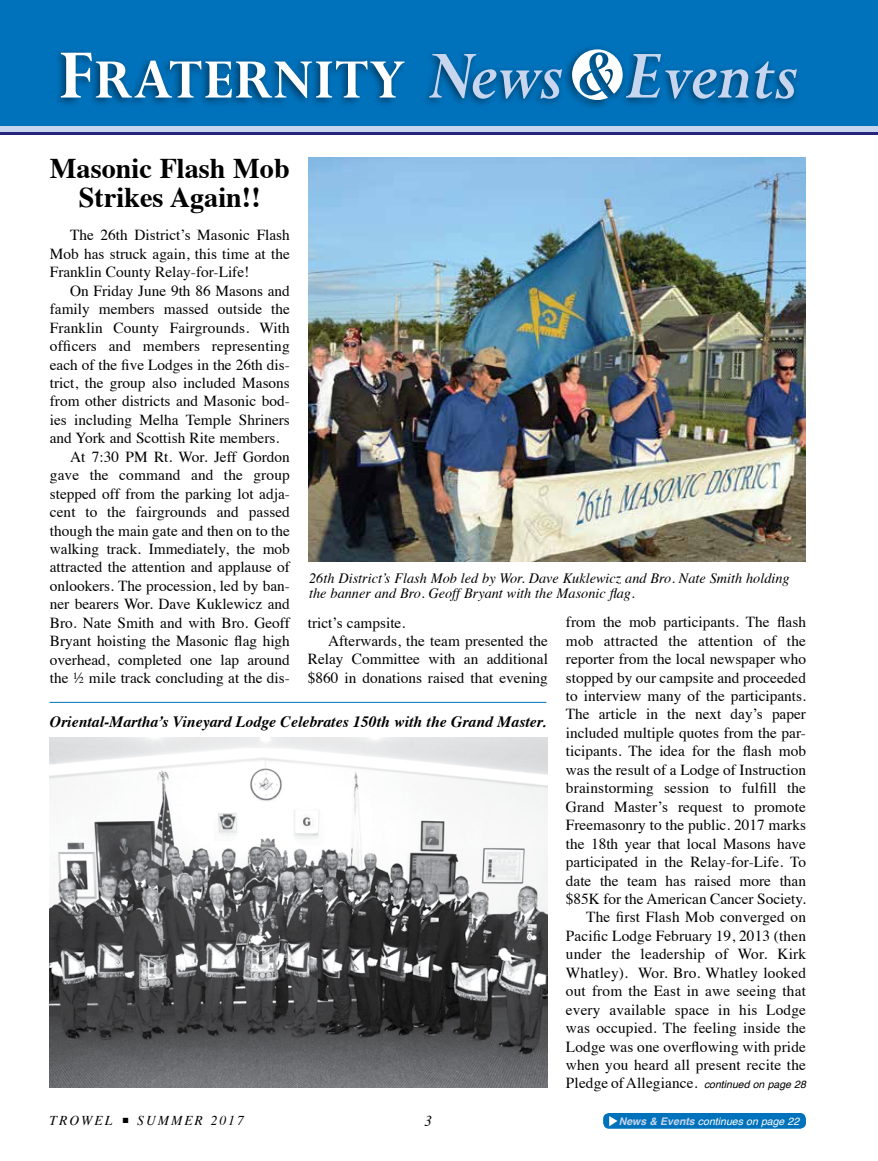
<style>
.page{position:relative;width:878px;height:1161px;background:#fff}
.page>*{position:absolute;margin:0;border:0;box-sizing:border-box;transform-origin:0 0}
.t1{font:italic 700 76.65px "Perpetua";letter-spacing:-.01em;color:#c7d6ee;scale:.9 1}
.t2{font:700 28.5px/28.5px "Times";color:#000;text-align:center}
.t3{font:italic 700 15.75px "Times";color:#000}
.t4{font:15.3px/18.5px "Times";color:#000;text-align:justify}
.t5{font:italic 15px "Times";color:#000}
.t6{font:italic 14.25px/15px "Times";color:#000}
.t7{font:italic 13.5px "Times";letter-spacing:.15em;color:#000}
.t8{font:italic 10.5px "Helvetica";color:#fff}
.t9{font:italic 10.5px "Helvetica";color:#000}
.s1{font-style:normal;color:#fff}
.s2{font-style:normal;font-size:61.5px;color:#fff}
.s3{font-weight:700;color:#c7d6ee}
</style>
<div class="page">
<div style="left:0;top:0;width:878px;height:127px;background:#0072bc"></div>
<div style="left:0;top:127px;width:878px;height:5px;background:#c7d6ee"></div>
<hr style="left:0;top:132px;width:878px;height:3px;background:#26247b">
<div style="left:52px;top:47px;width:750px;height:61px;background:#000;opacity:.5"></div>
<div style="left:562px;top:45px;width:66px;height:65px;background:#000;opacity:.5"></div>
<svg style="left:572px;top:49px;width:50px;height:51px;background:#84b1ce"></svg>
<div style="left:603px;top:1113px;width:203px;height:16px;background:#0072bc;border-radius:6px"></div>
<svg style="left:609px;top:1116px;width:8px;height:10px"></svg>
<img style="left:309px;top:157px;width:497px;height:405px">
<img style="left:50px;top:738px;width:498px;height:349px">
<hr style="left:50px;top:702px;width:496px;height:1px;background:#0072bc">
<h1 class="t1" style="left:58px;top:27px;width:823px"><span class="s1">F</span><span class="s2">RATERNITY</span> News Events</h1>
<h2 class="t2" style="left:50px;top:152px;width:241px">Masonic Flash Mob<br>Strikes Again!!</h2>
<p class="t4" style="left:50px;top:225px;width:241px;text-indent:20px">The 26th District’s Masonic Flash Mob has struck again, this time at the Franklin County Relay-for-Life!</p>
<p class="t4" style="left:70px;top:280px;width:221px">On Friday June 9th 86 Masons and</p>
<p class="t4" style="left:50px;top:298px;width:241px">family members massed outside the</p>
<p class="t4" style="left:50px;top:317px;width:241px">Franklin County Fairgrounds. With</p>
<p class="t4" style="left:50px;top:335px;width:241px">officers and members representing</p>
<p class="t4" style="left:50px;top:354px;width:241px">each of the five Lodges in the 26th dis-</p>
<p class="t4" style="left:50px;top:372px;width:241px">trict, the group also included Masons</p>
<p class="t4" style="left:50px;top:391px;width:241px">from other districts and Masonic bod-</p>
<p class="t4" style="left:50px;top:409px;width:241px">ies including Melha Temple Shriners</p>
<p class="t4" style="left:50px;top:428px;width:231px">and York and Scottish Rite members.</p>
<p class="t4" style="left:70px;top:446px;width:221px">At 7:30 PM Rt. Wor. Jeff Gordon</p>
<p class="t4" style="left:50px;top:465px;width:241px">gave the command and the group</p>
<p class="t4" style="left:50px;top:483px;width:241px">stepped off from the parking lot adja-</p>
<p class="t4" style="left:50px;top:501px;width:241px">cent to the fairgrounds and passed</p>
<p class="t4" style="left:50px;top:520px;width:241px">though the main gate and then on to the</p>
<p class="t4" style="left:50px;top:538px;width:241px">walking track. Immediately, the mob</p>
<p class="t4" style="left:50px;top:557px;width:241px">attracted the attention and applause of</p>
<p class="t4" style="left:50px;top:575px;width:241px">onlookers. The procession, led by ban-</p>
<p class="t4" style="left:50px;top:594px;width:241px">ner bearers Wor. Dave Kuklewicz and</p>
<p class="t4" style="left:50px;top:612px;width:241px">Bro. Nate Smith and with Bro. Geoff</p>
<p class="t4" style="left:50px;top:631px;width:241px">Bryant hoisting the Masonic flag high</p>
<p class="t4" style="left:50px;top:649px;width:241px">overhead, completed one lap around</p>
<p class="t4" style="left:50px;top:667px;width:241px">the ½ mile track concluding at the dis-</p>
<p class="t6" style="left:309px;top:570px;width:482px">26th District’s Flash Mob led by Wor. Dave Kuklewicz and Bro. Nate Smith holding the banner and Bro. Geoff Bryant with the Masonic flag.</p>
<p class="t4" style="left:566px;top:612px;width:241px">from the mob participants. The flash</p>
<p class="t4" style="left:566px;top:630px;width:241px">mob attracted the attention of the</p>
<p class="t4" style="left:566px;top:648px;width:241px">reporter from the local newspaper who</p>
<p class="t4" style="left:566px;top:667px;width:241px">stopped by our campsite and proceeded</p>
<p class="t4" style="left:566px;top:685px;width:241px">to interview many of the participants.</p>
<p class="t4" style="left:566px;top:704px;width:241px">The article in the next day’s paper</p>
<p class="t4" style="left:566px;top:722px;width:241px">included multiple quotes from the par-</p>
<p class="t4" style="left:566px;top:741px;width:241px">ticipants. The idea for the flash mob</p>
<p class="t4" style="left:566px;top:759px;width:241px">was the result of a Lodge of Instruction</p>
<p class="t4" style="left:566px;top:778px;width:241px">brainstorming session to fulfill the</p>
<p class="t4" style="left:566px;top:796px;width:241px">Grand Master’s request to promote</p>
<p class="t4" style="left:566px;top:814px;width:241px">Freemasonry to the public. 2017 marks</p>
<p class="t4" style="left:566px;top:833px;width:241px">the 18th year that local Masons have</p>
<p class="t4" style="left:566px;top:851px;width:241px">participated in the Relay-for-Life. To</p>
<p class="t4" style="left:566px;top:870px;width:241px">date the team has raised more than</p>
<p class="t4" style="left:566px;top:888px;width:241px">$85K for the American Cancer Society.</p>
<p class="t4" style="left:586px;top:907px;width:221px">The first Flash Mob converged on</p>
<p class="t4" style="left:566px;top:925px;width:241px">Pacific Lodge February 19, 2013 (then</p>
<p class="t4" style="left:566px;top:944px;width:241px">under the leadership of Wor. Kirk</p>
<p class="t4" style="left:566px;top:962px;width:241px">Whatley). Wor. Bro. Whatley looked</p>
<p class="t4" style="left:566px;top:981px;width:241px">out from the East in awe seeing that</p>
<p class="t4" style="left:566px;top:999px;width:241px">every available space in his Lodge</p>
<p class="t4" style="left:566px;top:1017px;width:241px">was occupied. The feeling inside the</p>
<p class="t4" style="left:566px;top:1036px;width:241px">Lodge was one overflowing with pride</p>
<p class="t4" style="left:566px;top:1054px;width:241px">when you heard all present recite the</p>
<p class="t4" style="left:566px;top:1073px;width:133px">Pledge of Allegiance.</p>
<p class="t4" style="left:308px;top:612px;width:99px">trict’s campsite.</p>
<p class="t4" style="left:328px;top:630px;width:221px">Afterwards, the team presented the</p>
<p class="t4" style="left:308px;top:649px;width:241px">Relay Committee with an additional</p>
<p class="t4" style="left:308px;top:667px;width:241px">$860 in donations raised that evening</p>
<p class="t3" style="left:50px;top:707px;width:498px">Oriental-Martha’s Vineyard Lodge Celebrates 150th with the Grand Master.</p>
<p class="t9" style="left:704px;top:1076px;width:103px">continued on page 28</p>
<p class="t7" style="left:50px;top:1109px;width:196px">TROWEL ■ SUMMER 2017</p>
<p class="t5" style="left:424px;top:1108px;width:9px">3</p>
<p class="t8" style="left:619px;top:1113px;width:182px"><span class="s3">News &amp; Events</span> continues on page 22</p>
</div>
